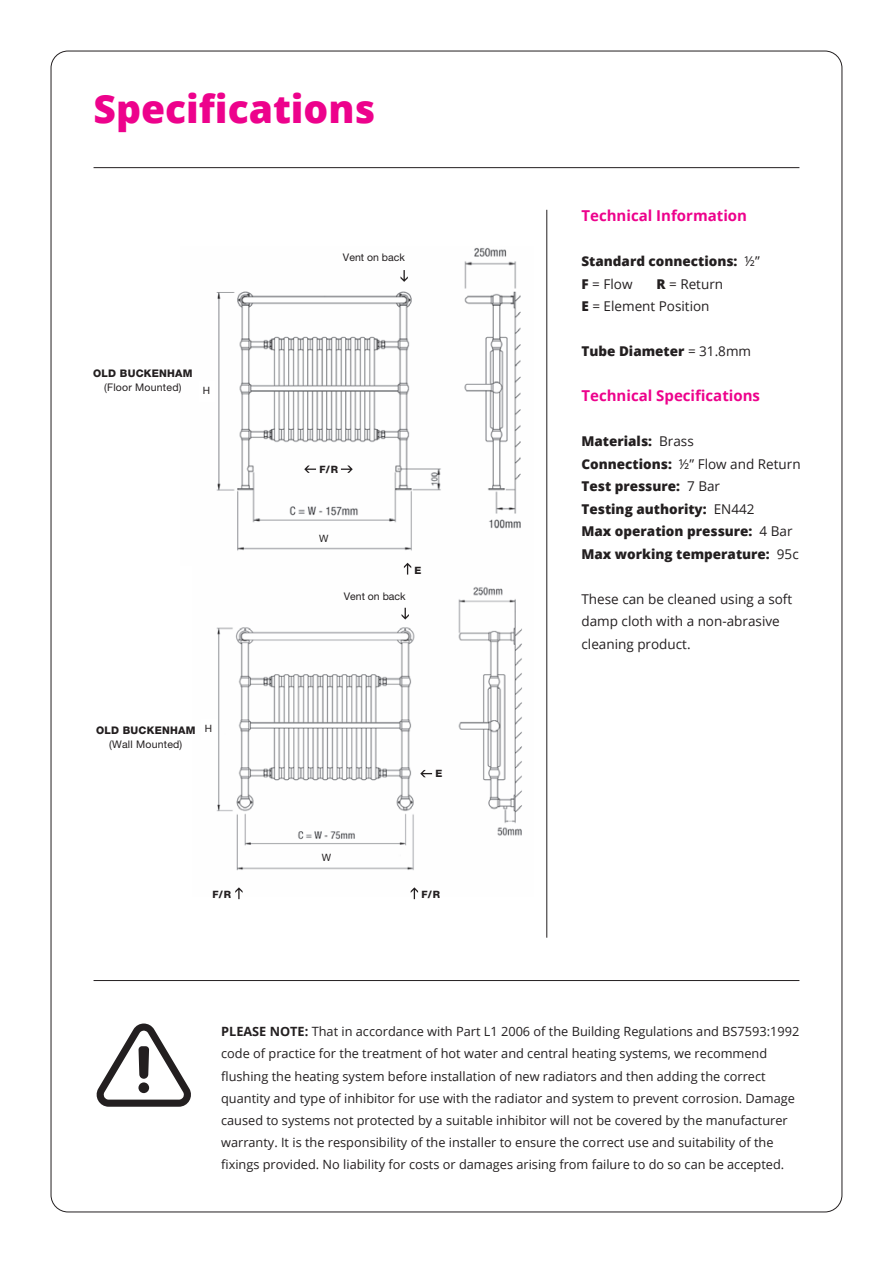
<style>
.page{position:relative;width:893px;height:1263px;background:#fff}
.page>*{position:absolute;margin:0;border:0;box-sizing:border-box;transform-origin:0 0}
.t1{font:800 39px "Open Sans";color:#ed028c}
.t2{font:700 15px "Open Sans";color:#ed028c}
.t3{font:800 13.5px "Open Sans";color:#231f20}
.t4{font:13.5px/22.5px "Open Sans";color:#231f20}
.t5{font:12.75px/22.2px "Open Sans";color:#231f20}
.t6{font:10.5px "Helvetica Neue LT Pro";letter-spacing:.02em;color:#231f20}
.t7{font:800 10.5px "Helvetica Neue LT Pro";letter-spacing:.02em;color:#231f20}
.t8{font:10.5px "Helvetica Neue LT Pro";color:#231f20}
.t9{font:800 10.05px "Helvetica Neue LT Pro";color:#231f20}
.t10{font:10.05px "Helvetica Neue LT Pro";color:#231f20}
.s1{font-weight:400}
.s2{font-weight:800}
.s3{font-weight:700}
</style>
<div class="page">
<svg style="left:96px;top:1023px;width:95px;height:84px"></svg>
<hr style="left:94px;top:980px;width:705px;height:1px;background:#231f20">
<hr style="left:94px;top:167px;width:705px;height:1px;background:#231f20">
<hr style="left:546px;top:210px;width:1px;height:728px;background:#231f20">
<img style="left:216px;top:566px;width:306px;height:327px">
<div style="left:315px;top:848px;width:25px;height:17px;background:#fefefe"></div>
<svg style="left:420px;top:770px;width:12px;height:7px"></svg>
<svg style="left:402px;top:608px;width:7px;height:11px"></svg>
<svg style="left:235px;top:887px;width:8px;height:12px"></svg>
<svg style="left:411px;top:887px;width:7px;height:12px"></svg>
<img style="left:216px;top:248px;width:305px;height:315px">
<div style="left:315px;top:529px;width:23px;height:16px;background:#fefefe"></div>
<svg style="left:304px;top:465px;width:12px;height:8px"></svg>
<svg style="left:341px;top:465px;width:12px;height:8px"></svg>
<svg style="left:400px;top:270px;width:8px;height:12px"></svg>
<svg style="left:404px;top:563px;width:7px;height:11px"></svg>
<p class="t1" style="left:94px;top:80px;width:283px">Specifications</p>
<p class="t7" style="left:93px;top:367px;width:101px">OLD BUCKENHAM</p>
<p class="t6" style="left:104px;top:381px;width:79px">(Floor Mounted)</p>
<p class="t10" style="left:203px;top:384px;width:9px">H</p>
<p class="t8" style="left:343px;top:251px;width:63px">Vent on back</p>
<p class="t9" style="left:319px;top:463px;width:20px">F/R</p>
<p class="t10" style="left:319px;top:532px;width:11px">W</p>
<p class="t8" style="left:344px;top:589px;width:63px">Vent on back</p>
<p class="t9" style="left:415px;top:564px;width:8px">E</p>
<p class="t7" style="left:96px;top:724px;width:101px">OLD BUCKENHAM</p>
<p class="t6" style="left:109px;top:738px;width:75px">(Wall Mounted)</p>
<p class="t10" style="left:205px;top:722px;width:9px">H</p>
<p class="t9" style="left:435px;top:768px;width:8px">E</p>
<p class="t10" style="left:322px;top:851px;width:11px">W</p>
<p class="t9" style="left:212px;top:889px;width:20px">F/R</p>
<p class="t9" style="left:421px;top:889px;width:20px">F/R</p>
<p class="t2" style="left:581px;top:205px;width:167px">Technical Information</p>
<p class="t3" style="left:581px;top:251px;width:180px">Standard connections: <span class="s1">½”</span></p>
<p class="t4" style="left:581px;top:272px;width:53px"><span class="s2">F</span> = Flow</p>
<p class="t4" style="left:656px;top:272px;width:68px"><span class="s2">R</span> = Return</p>
<p class="t4" style="left:581px;top:295px;width:130px"><span class="s2">E</span> = Element Position</p>
<p class="t3" style="left:581px;top:341px;width:171px">Tube Diameter <span class="s1">= 31.8mm</span></p>
<p class="t2" style="left:581px;top:385px;width:180px">Technical Specifications</p>
<p class="t3" style="left:581px;top:431px;width:114px">Materials: <span class="s1">Brass</span></p>
<p class="t4" style="left:581px;top:452px;width:221px"><span class="s2">Connections:</span> ½” Flow and Return</p>
<p class="t3" style="left:581px;top:476px;width:140px">Test pressure: <span class="s1">7 Bar</span></p>
<p class="t3" style="left:581px;top:499px;width:175px">Testing authority: <span class="s1">EN442</span></p>
<p class="t3" style="left:581px;top:521px;width:212px">Max operation pressure: <span class="s1">4 Bar</span></p>
<p class="t3" style="left:581px;top:544px;width:219px">Max working temperature: <span class="s1">95c</span></p>
<p class="t4" style="left:581px;top:587px;width:212px">These can be cleaned using a soft damp cloth with a non-abrasive cleaning product.</p>
<p class="t5" style="left:221px;top:1020px;width:580px"><span class="s3">PLEASE NOTE:</span> That in accordance with Part L1 2006 of the Building Regulations and BS7593:1992 code of practice for the treatment of hot water and central heating systems, we recommend flushing the heating system before installation of new radiators and then adding the correct quantity and type of inhibitor for use with the radiator and system to prevent corrosion. Damage caused to systems not protected by a suitable inhibitor will not be covered by the manufacturer warranty. It is the responsibility of the installer to ensure the correct use and suitability of the fixings provided. No liability for costs or damages arising from failure to do so can be accepted.</p>
</div>
